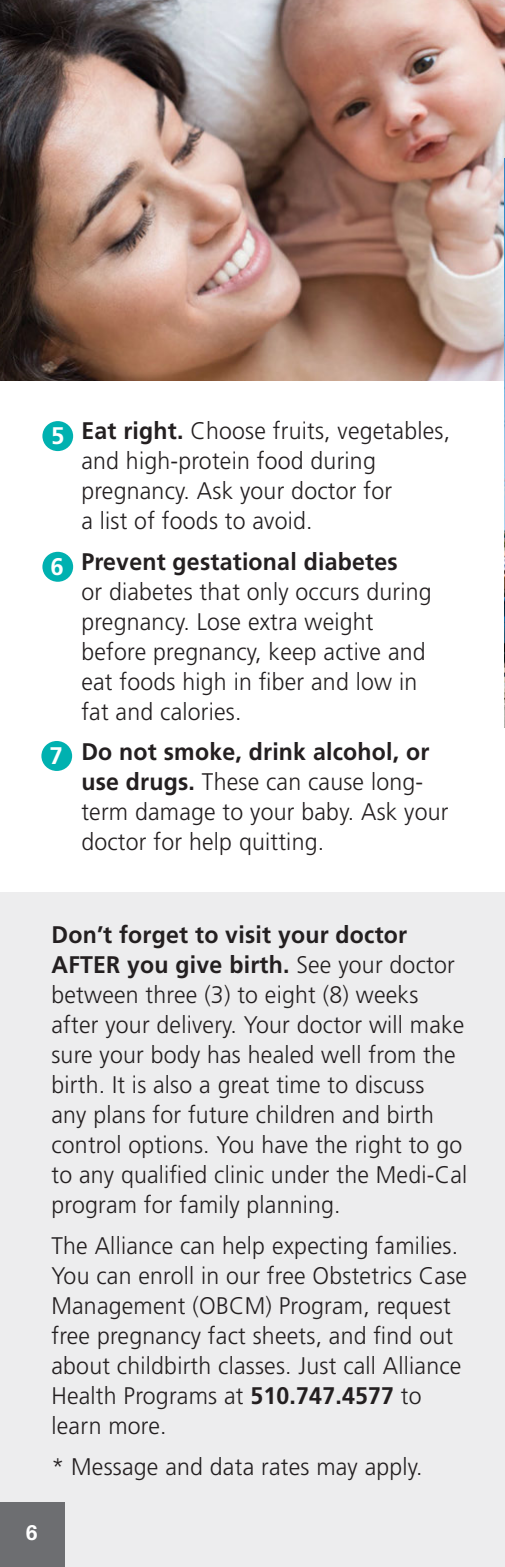
<style>
.page{position:relative;width:505px;height:1567px;background:#fff}
.page>*{position:absolute;margin:0;border:0;box-sizing:border-box;transform-origin:0 0}
.t1{font:300 24px/30px "Frutiger";letter-spacing:.01em;color:#231f20;scale:.96 1}
.t2{font:700 24px "Frutiger";letter-spacing:.01em;color:#231f20;scale:.96 1}
.t3{font:700 24px "Frutiger";color:#fff}
.t4{font:500 22px "Serifa BEFOP";color:#fff}
.s1{font-weight:700}
</style>
<div class="page">
<div style="left:0;top:892px;width:504px;height:674px;background:#ededee"></div>
<div style="left:42px;top:421px;width:31px;height:30px;background:#00b1b0;border-radius:50%"></div>
<img style="left:0;top:0;width:504px;height:381px">
<div style="left:42px;top:551px;width:31px;height:30px;background:#00b1b0;border-radius:50%"></div>
<div style="left:41px;top:741px;width:31px;height:29px;background:#00b1b0;border-radius:50%"></div>
<div style="left:0;top:1501px;width:65px;height:65px;background:#6d6e71"></div>
<hr style="left:504px;top:0;width:1px;height:158px;background:#00b1b0">
<img style="left:504px;top:158px;width:1px;height:569px">
<hr style="left:504px;top:1434px;width:1px;height:132px;background:#95979a">
<p class="t3" style="left:51px;top:421px;width:15px">5</p>
<p class="t3" style="left:51px;top:552px;width:15px">6</p>
<p class="t3" style="left:50px;top:741px;width:15px">7</p>
<p class="t1" style="left:81px;top:416px;width:385px"><span class="s1">Eat right.</span> Choose fruits, vegetables, and high-protein food during pregnancy. Ask your doctor for<br>a list of foods to avoid.</p>
<p class="t2" style="left:81px;top:547px;width:330px">Prevent gestational diabetes</p>
<p class="t1" style="left:81px;top:576px;width:366px">or diabetes that only occurs during pregnancy. Lose extra weight before pregnancy, keep active and eat foods high in fiber and low in fat and calories.</p>
<p class="t1" style="left:81px;top:737px;width:383px"><span class="s1">Do not smoke, drink alcohol, or use drugs.</span> These can cause long&shy;term damage to your baby. Ask your doctor for help quitting.</p>
<p class="t1" style="left:51px;top:920px;width:434px"><span class="s1">Don’t forget to visit your doctor AFTER you give birth.</span> See your doctor between three (3) to eight (8) weeks after your delivery. Your doctor will make sure your body has healed well from the birth. It is also a great time to discuss<br>any plans for future children and birth control options. You have the right to go to any qualified clinic under the Medi-Cal program for family planning.</p>
<p class="t1" style="left:51px;top:1230px;width:434px">The Alliance can help expecting families.<br>You can enroll in our free Obstetrics Case Management (OBCM) Program, request free pregnancy fact sheets, and find out about childbirth classes. Just call Alliance Health Programs at <span class="s1">510.747.4577</span> to learn more.</p>
<p class="t1" style="left:51px;top:1451px;width:388px">* Message and data rates may apply.</p>
<p class="t4" style="left:26px;top:1519px;width:14px">6</p>
</div>
